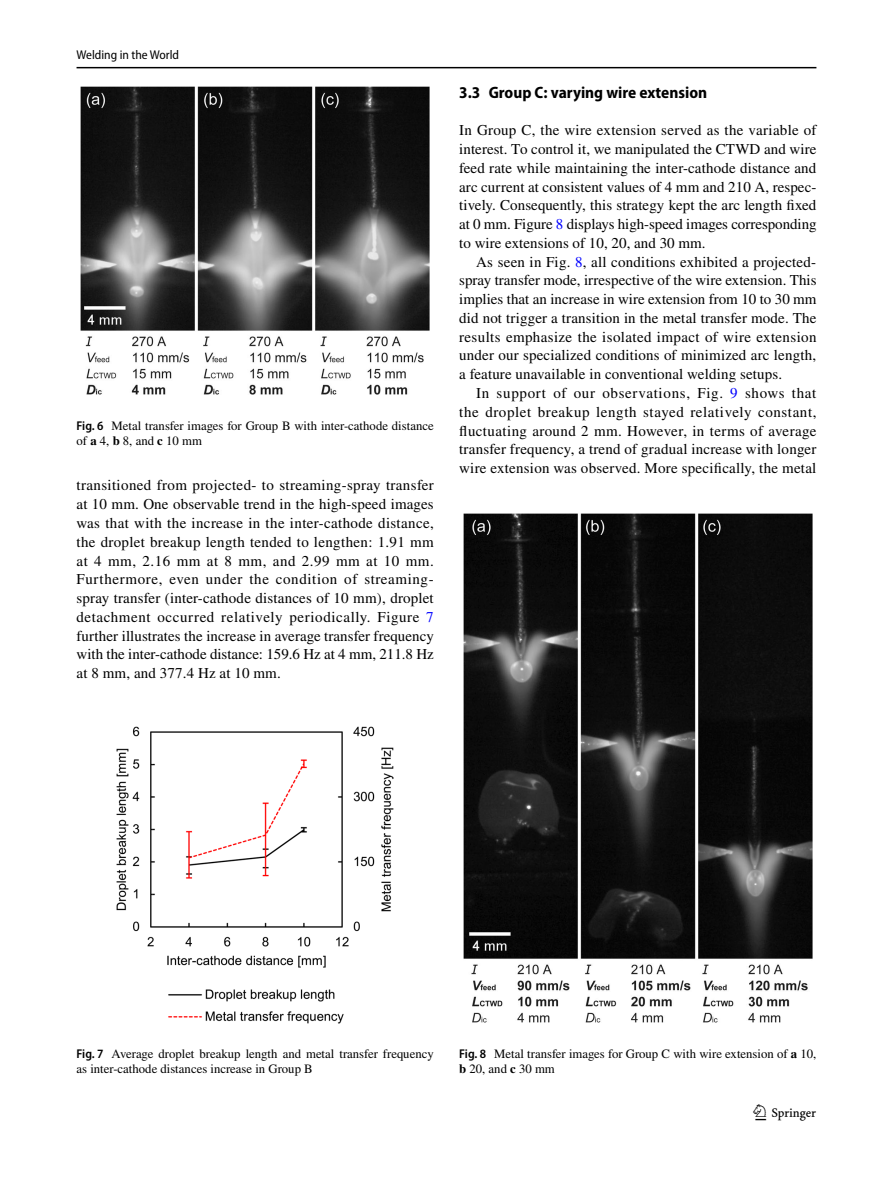
<style>
.page{position:relative;width:893px;height:1187px;background:#fff}
.page>*{position:absolute;margin:0;border:0;box-sizing:border-box;transform-origin:0 0}
.t1{font:22.5px "Springnew Regular 3";color:#000}
.t2{font:700 semi-condensed 16.5px "Myriad Pro";color:#000}
.t3{font:15px/18.8px "STIX";letter-spacing:.005em;color:#000;text-align:justify}
.t4{font:12.75px/15px "STIX";color:#000}
.t5{font:semi-condensed 12.75px "Myriad Pro";color:#000}
.s1{font-family:"Myriad Pro";font-weight:600;font-stretch:semi-condensed}
.s2{font-weight:700}
.s3{color:#00f}
</style>
<div class="page">
<hr style="left:77px;top:67px;width:739px;height:1px;background:#000">
<img style="left:81px;top:87px;width:348px;height:307px">
<img style="left:117px;top:726px;width:276px;height:297px">
<img style="left:463px;top:513px;width:349px;height:509px">
<p class="t5" style="left:77px;top:48px;width:104px">Welding in the World</p>
<p class="t4" style="left:77px;top:418px;width:359px"><span class="s1">Fig. 6</span> Metal transfer images for Group B with inter-cathode distance of <span class="s2">a</span> 4, <span class="s2">b</span> 8, and <span class="s2">c</span> 10 mm</p>
<p class="t3" style="left:77px;top:477px;width:359px">transitioned from projected- to streaming-spray transfer at 10 mm. One observable trend in the high-speed images was that with the increase in the inter-cathode distance, the droplet breakup length tended to lengthen: 1.91 mm at 4 mm, 2.16 mm at 8 mm, and 2.99 mm at 10 mm.<br>Furthermore, even under the condition of streaming&shy;spray transfer (inter-cathode distances of 10 mm), droplet detachment occurred relatively periodically. Figure <span class="s3">7 </span>further illustrates the increase in average transfer frequency with the inter-cathode distance: 159.6 Hz at 4 mm, 211.8 Hz at 8 mm, and 377.4 Hz at 10 mm.</p>
<p class="t2" style="left:459px;top:83px;width:249px">3.3 Group C: varying wire extension</p>
<p class="t3" style="left:459px;top:122px;width:359px">In Group C, the wire extension served as the variable of interest. To control it, we manipulated the CTWD and wire feed rate while maintaining the inter-cathode distance and arc current at consistent values of 4 mm and 210 A, respec&shy;tively. Consequently, this strategy kept the arc length fixed at 0 mm. Figure <span class="s3">8</span> displays high-speed images corresponding to wire extensions of 10, 20, and 30 mm.</p>
<p class="t3" style="left:459px;top:253px;width:359px;text-indent:17px">As seen in Fig. <span class="s3">8</span>, all conditions exhibited a projected&shy;spray transfer mode, irrespective of the wire extension. This implies that an increase in wire extension from 10 to 30 mm did not trigger a transition in the metal transfer mode. The results emphasize the isolated impact of wire extension under our specialized conditions of minimized arc length, a feature unavailable in conventional welding setups.</p>
<p class="t3" style="left:459px;top:384px;width:359px;text-indent:17px">In support of our observations, Fig. <span class="s3">9</span> shows that the droplet breakup length stayed relatively constant, fluctuating around 2 mm. However, in terms of average transfer frequency, a trend of gradual increase with longer wire extension was observed. More specifically, the metal</p>
<p class="t4" style="left:77px;top:1047px;width:359px"><span class="s1">Fig. 7</span> Average droplet breakup length and metal transfer frequency as inter-cathode distances increase in Group B</p>
<p class="t4" style="left:459px;top:1046px;width:359px"><span class="s1">Fig. 8</span> Metal transfer images for Group C with wire extension of <span class="s2">a</span> 10, <span class="s2">b</span> 20, and <span class="s2">c</span> 30 mm</p>
<h1 class="t1" style="left:755px;top:1104px;width:62px">1 3</h1>
</div>
